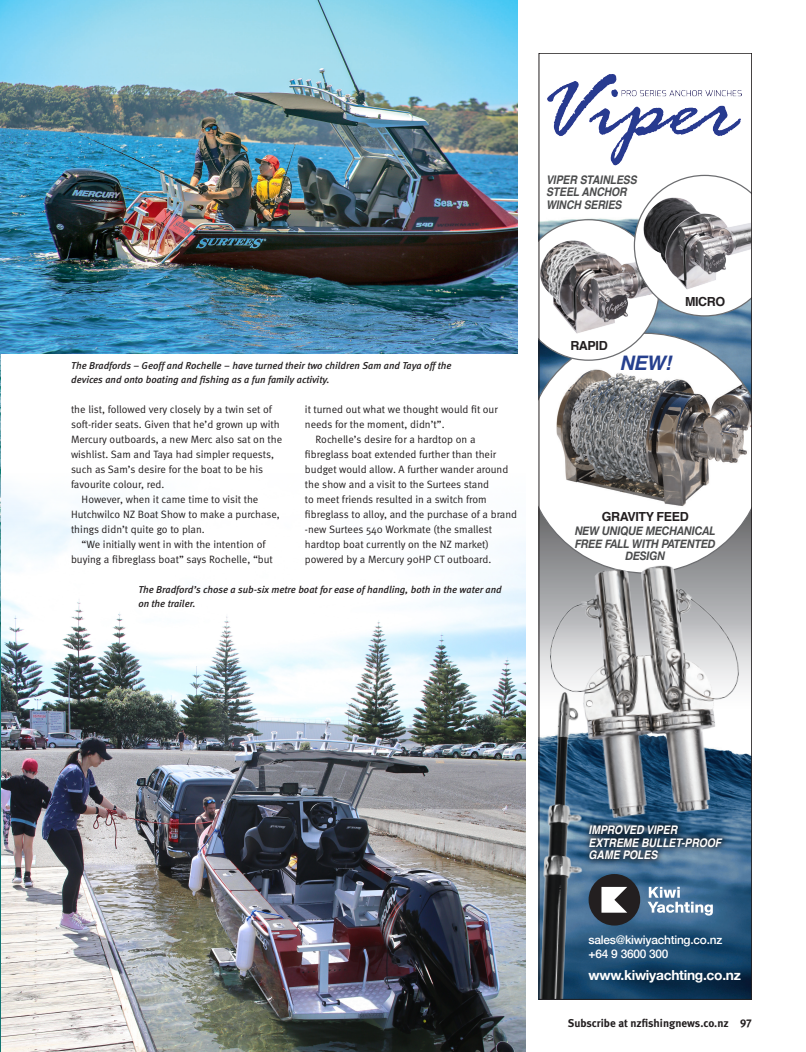
<style>
.page{position:relative;width:806px;height:1052px;background:#fff}
.page>*{position:absolute;margin:0;border:0;box-sizing:border-box;transform-origin:0 0}
.t1{font:italic 700 20px "Helvetica";color:#253f8e}
.t2{font:700 13.75px "Helvetica Neue";letter-spacing:-.02em;color:#fff}
.t3{font:700 12.5px "Helvetica";letter-spacing:-.03em;color:#231f20}
.t4{font:italic 700 11.88px/12.5px "Helvetica Neue";letter-spacing:-.01em;color:#4b4c4d;text-align:center;scale:.88 1}
.t5{font:italic 700 11.88px/12.5px "Helvetica";letter-spacing:-.01em;color:#fff;scale:.88 1}
.t6{font:italic 700 11.88px/12.5px "Helvetica";letter-spacing:-.01em;color:#4b4c4d;scale:.88 1}
.t7{font:500 11.88px/14.2px "Helvetica Neue";letter-spacing:-.02em;color:#fff}
.t8{font:700 11.25px "Meta";color:#231f20}
.t9{font:10.62px "Meta Normal";color:#231f20}
.t10{font:italic 500 10px/13.8px "Meta";color:#231f20}
.s1{font-family:"Meta Bold Expert";font-weight:400}
</style>
<div class="page">
<img style="left:1px;top:488px;width:524px;height:564px">
<img style="left:0;top:353px;width:1px;height:698px">
<img style="left:547px;top:74px;width:194px;height:101px">
<img style="left:597px;top:848px;width:152px;height:149px">
<svg style="left:647px;top:887px;width:66px;height:29px"></svg>
<div style="left:588px;top:874px;width:52px;height:52px;background:#231f20;border-radius:50%"></div>
<svg style="left:601px;top:887px;width:26px;height:26px"></svg>
<svg style="left:597px;top:848px;width:132px;height:18px;background:#4d6c88"></svg>
<div style="left:634px;top:138px;width:110px;height:22px;background:#fff"></div>
<img style="left:541px;top:848px;width:56px;height:149px">
<svg style="left:541px;top:361px;width:208px;height:184px"></svg>
<svg style="left:541px;top:175px;width:208px;height:186px"></svg>
<img style="left:541px;top:545px;width:208px;height:303px">
<div style="left:539px;top:53px;width:212px;height:946px;border:1px solid #231f20"></div>
<img style="left:0;top:0;width:517px;height:353px">
<p class="t6" style="left:546px;top:173px;width:105px">VIPER STAINLESS<br>STEEL ANCHOR<br>WINCH SERIES</p>
<p class="t10" style="left:71px;top:359px;width:382px">The Bradfords – Geoff and Rochelle – have turned their two children Sam and Taya off the devices and onto boating and fishing as a fun family activity.</p>
<p class="t9" style="left:71px;top:403px;width:202px">the list, followed very closely by a twin set of</p>
<p class="t9" style="left:71px;top:418px;width:210px">soft-rider seats. Given that he’d grown up with</p>
<p class="t9" style="left:71px;top:433px;width:213px">Mercury outboards, a new Merc also sat on the</p>
<p class="t9" style="left:71px;top:448px;width:205px">wishlist. Sam and Taya had simpler requests,</p>
<p class="t9" style="left:71px;top:463px;width:194px">such as Sam’s desire for the boat to be his</p>
<p class="t9" style="left:71px;top:478px;width:95px">favourite colour, red.</p>
<p class="t9" style="left:82px;top:493px;width:178px">However, when it came time to visit the</p>
<p class="t9" style="left:71px;top:508px;width:210px">Hutchwilco NZ Boat Show to make a purchase,</p>
<p class="t9" style="left:71px;top:523px;width:135px">things didn’t quite go to plan.</p>
<p class="t9" style="left:82px;top:538px;width:185px">“We initially went in with the intention of</p>
<p class="t9" style="left:71px;top:553px;width:203px">buying a fibreglass boat” says Rochelle, “but</p>
<p class="t9" style="left:305px;top:403px;width:194px">it turned out what we thought would fit our</p>
<p class="t9" style="left:305px;top:418px;width:141px">needs for the moment, didn’t”.</p>
<p class="t9" style="left:315px;top:433px;width:161px">Rochelle’s desire for a hardtop on a</p>
<p class="t9" style="left:305px;top:448px;width:193px">fibreglass boat extended further than their</p>
<p class="t9" style="left:305px;top:463px;width:205px">budget would allow. A further wander around</p>
<p class="t9" style="left:305px;top:478px;width:186px">the show and a visit to the Surtees stand</p>
<p class="t9" style="left:305px;top:493px;width:183px">to meet friends resulted in a switch from</p>
<p class="t9" style="left:305px;top:508px;width:214px">fibreglass to alloy, and the purchase of a brand</p>
<p class="t9" style="left:305px;top:523px;width:189px">-new Surtees 540 Workmate (the smallest</p>
<p class="t9" style="left:305px;top:538px;width:185px">hardtop boat currently on the NZ market)</p>
<p class="t9" style="left:305px;top:553px;width:188px">powered by a Mercury 90HP CT outboard.</p>
<p class="t10" style="left:138px;top:583px;width:365px">The Bradford’s chose a sub-six metre boat for ease of handling, both in the water and on the trailer.</p>
<p class="t3" style="left:570px;top:335px;width:39px">RAPID</p>
<p class="t3" style="left:685px;top:292px;width:42px">MICRO</p>
<h1 class="t1" style="left:619px;top:346px;width:53px">NEW!</h1>
<p class="t3" style="left:601px;top:506px;width:89px">GRAVITY FEED</p>
<p class="t4" style="left:575px;top:525px;width:161px">NEW UNIQUE MECHANICAL<br>FREE FALL WITH PATENTED<br>DESIGN</p>
<p class="t5" style="left:588px;top:824px;width:152px">IMPROVED VIPER<br>EXTREME BULLET-PROOF<br>GAME POLES</p>
<p class="t7" style="left:588px;top:932px;width:135px">sales@kiwiyachting.co.nz +64 9 3600 300</p>
<p class="t2" style="left:588px;top:964px;width:154px">www.kiwiyachting.co.nz</p>
<p class="t8" style="left:568px;top:1015px;width:185px">Subscribe at nzfishingnews.co.nz <span class="s1">97</span></p>
</div>
